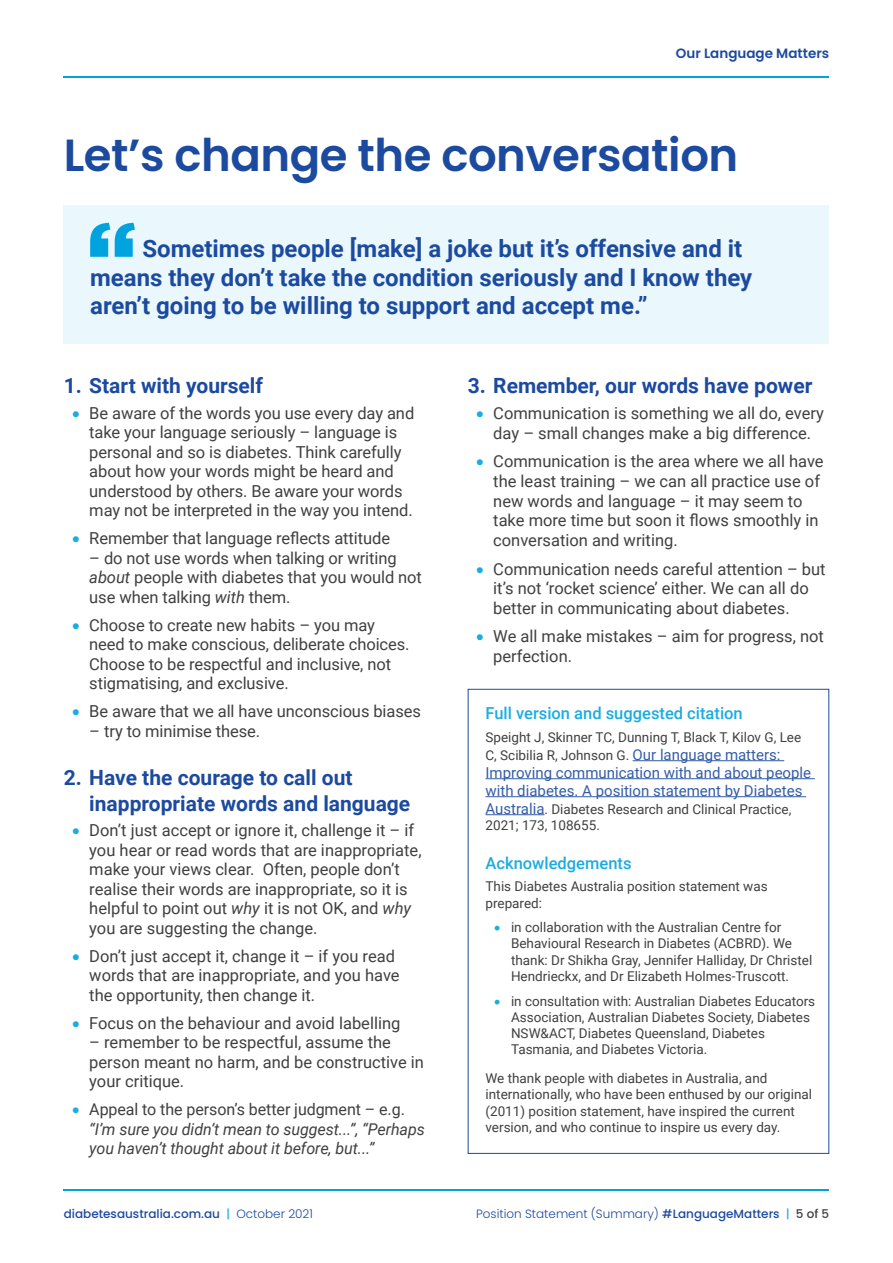
<style>
.page{position:relative;width:893px;height:1263px;background:#fff}
.page>*{position:absolute;margin:0;border:0;box-sizing:border-box;transform-origin:0 0}
.t1{font:600 45px "Poppins";letter-spacing:-.01em;color:#1c4a9f}
.t2{font:700 24px/28.8px "Roboto";color:#1c4a9f}
.t3{font:700 21px/25.2px "Roboto";color:#1c4a9f}
.t4{font:16.5px/19.5px "Roboto";color:#404041}
.t5{font:500 16.5px "Roboto";color:#1aace2}
.t6{font:italic 16.2px/19.5px "Roboto";letter-spacing:-.005em;color:#404041}
.t7{font:15px/18px "Roboto";color:#335ca8}
.t8{font:13.5px/16.2px "Roboto";color:#404041}
.t9{font:600 13.5px "Poppins";color:#1c4a9f}
.t10{font:300 12px "Poppins";color:#1c4a9f}
.t11{font:500 12px "Poppins";color:#1c4a9f}
.s1{color:#1aace2}
.s2{font-style:italic}
.s3{font-style:normal}
.s4{font-size:15px;color:#335ca8}
.s5{font-weight:400;color:#00a3de}
.s6{font-weight:300}
.s7{font-weight:500}
.s8{font-weight:500;color:#404041}
</style>
<div class="page">
<div style="left:64px;top:206px;width:765px;height:138px;background:#eaf8fe"></div>
<svg style="left:90px;top:223px;width:45px;height:34px"></svg>
<hr style="left:633px;top:760px;width:151px;height:1px;background:#335ca8">
<hr style="left:485px;top:778px;width:330px;height:1px;background:#335ca8">
<hr style="left:485px;top:796px;width:321px;height:1px;background:#335ca8">
<hr style="left:485px;top:814px;width:59px;height:1px;background:#335ca8">
<hr style="left:64px;top:77px;width:765px;height:1px;background:#00a3de">
<hr style="left:64px;top:1189px;width:765px;height:2px;background:#00a3de">
<p class="t9" style="left:676px;top:49px;width:155px">Our Language Matters</p>
<h1 class="t1" style="left:64px;top:135px;width:676px">Let’s change the conversation</h1>
<h2 class="t2" style="left:90px;top:235px;width:664px;text-indent:52px">Sometimes people [make] a joke but it’s offensive and it means they don’t take the condition seriously and I know they aren’t going to be willing to support and accept me.”</h2>
<p class="t3" style="left:64px;top:374px;width:201px">1. Start with yourself</p>
<p class="t4" style="left:89px;top:402px;width:326px;text-indent:-17px"><span class="s1">•</span> Be aware of the words you use every day and take your language seriously – language is personal and so is diabetes. Think carefully about how your words might be heard and understood by others. Be aware your words may not be interpreted in the way you intend.</p>
<p class="t4" style="left:72px;top:528px;width:319px"><span class="s1">•</span> Remember that language re昀氀ects attitude</p>
<p class="t4" style="left:89px;top:549px;width:334px">– do not use words when talking or writing <span class="s2">about</span> people with diabetes that you would not use when talking <span class="s2">with</span> them.</p>
<p class="t4" style="left:89px;top:614px;width:322px;text-indent:-17px"><span class="s1">•</span> Choose to create new habits – you may need to make conscious, deliberate choices.<br>Choose to be respectful and inclusive, not stigmatising, and exclusive.</p>
<p class="t4" style="left:72px;top:701px;width:350px"><span class="s1">•</span> Be aware that we all have unconscious biases</p>
<p class="t4" style="left:89px;top:720px;width:172px">– try to minimise these.</p>
<p class="t3" style="left:89px;top:766px;width:323px;text-indent:-26px">2. Have the courage to call out inappropriate words and language</p>
<p class="t4" style="left:89px;top:820px;width:334px;text-indent:-17px"><span class="s1">•</span> Don’t just accept or ignore it, challenge it – if you hear or read words that are inappropriate, make your views clear. Often, people don’t realise their words are inappropriate, so it is helpful to point out <span class="s2">why</span> it is not OK, and <span class="s2">why </span>you are suggesting the change.</p>
<p class="t4" style="left:89px;top:946px;width:312px;text-indent:-17px"><span class="s1">•</span> Don’t just accept it, change it – if you read words that are inappropriate, and you have the opportunity, then change it.</p>
<p class="t4" style="left:72px;top:1015px;width:330px"><span class="s1">•</span> Focus on the behaviour and avoid labelling</p>
<p class="t4" style="left:89px;top:1032px;width:336px">– remember to be respectful, assume the person meant no harm, and be constructive in your critique.</p>
<p class="t6" style="left:89px;top:1099px;width:337px;text-indent:-17px"><span class="s1">•</span> <span class="s3">Appeal to the person’s better judgment – e.g. </span>“I’m sure you didn’t mean to suggest...”, “Perhaps you haven’t thought about it before, but...”</p>
<p class="t3" style="left:468px;top:374px;width:346px">3. Remember, our words have power</p>
<p class="t4" style="left:476px;top:403px;width:349px;text-align:center"><span class="s1">•</span> Communication is something we all do, every day – small changes make a big difference.</p>
<p class="t4" style="left:493px;top:451px;width:332px;text-indent:-17px"><span class="s1">•</span> Communication is the area where we all have the least training – we can all practice use of new words and language – it may seem to take more time but soon it 昀氀ows smoothly in conversation and writing.</p>
<p class="t4" style="left:493px;top:558px;width:334px;text-indent:-17px"><span class="s1">•</span> Communication needs careful attention – but it’s not ‘rocket science’ either. We can all do better in communicating about diabetes.</p>
<p class="t4" style="left:493px;top:626px;width:332px;text-indent:-17px"><span class="s1">•</span> We all make mistakes – aim for progress, not perfection.</p>
<p class="t5" style="left:485px;top:702px;width:259px">Full version and suggested citation</p>
<p class="t8" style="left:485px;top:727px;width:317px;line-height:18px">Speight J, Skinner TC, Dunning T, Black T, Kilov G, Lee<br>C, Scibilia R, Johnson G. <span class="s4">Our language matters:</span></p>
<p class="t7" style="left:485px;top:763px;width:327px">Improving communication with and about people with diabetes. A position statement by Diabetes</p>
<p class="t8" style="left:485px;top:800px;width:307px"><span class="s4">Australia</span>. Diabetes Research and Clinical Practice,<br>2021; 173, 108655.</p>
<p class="t5" style="left:485px;top:851px;width:148px">Acknowledgements</p>
<p class="t8" style="left:485px;top:878px;width:284px">This Diabetes Australia position statement was prepared:</p>
<p class="t8" style="left:511px;top:919px;width:303px;text-indent:-17px"><span class="s1">•</span> in collaboration with the Australian Centre for Behavioural Research in Diabetes (ACBRD). We thank: Dr Shikha Gray, Jennifer Halliday, Dr Christel Hendrieckx, and Dr Elizabeth Holmes-Truscott.</p>
<p class="t8" style="left:511px;top:992px;width:306px;text-indent:-17px"><span class="s1">•</span> in consultation with: Australian Diabetes Educators Association, Australian Diabetes Society, Diabetes NSW&amp;ACT, Diabetes Queensland, Diabetes Tasmania, and Diabetes Victoria.</p>
<p class="t8" style="left:485px;top:1070px;width:328px">We thank people with diabetes in Australia, and internationally, who have been enthused by our original (2011) position statement, have inspired the current version, and who continue to inspire us every day.</p>
<p class="t11" style="left:64px;top:1207px;width:251px">diabetesaustralia.com.au <span class="s5">|</span> <span class="s6">October 2021</span></p>
<p class="t10" style="left:476px;top:1207px;width:355px">Position Statement (Summary) <span class="s7">#LanguageMatters</span> <span class="s5">|</span> <span class="s8">5 of 5</span></p>
</div>
